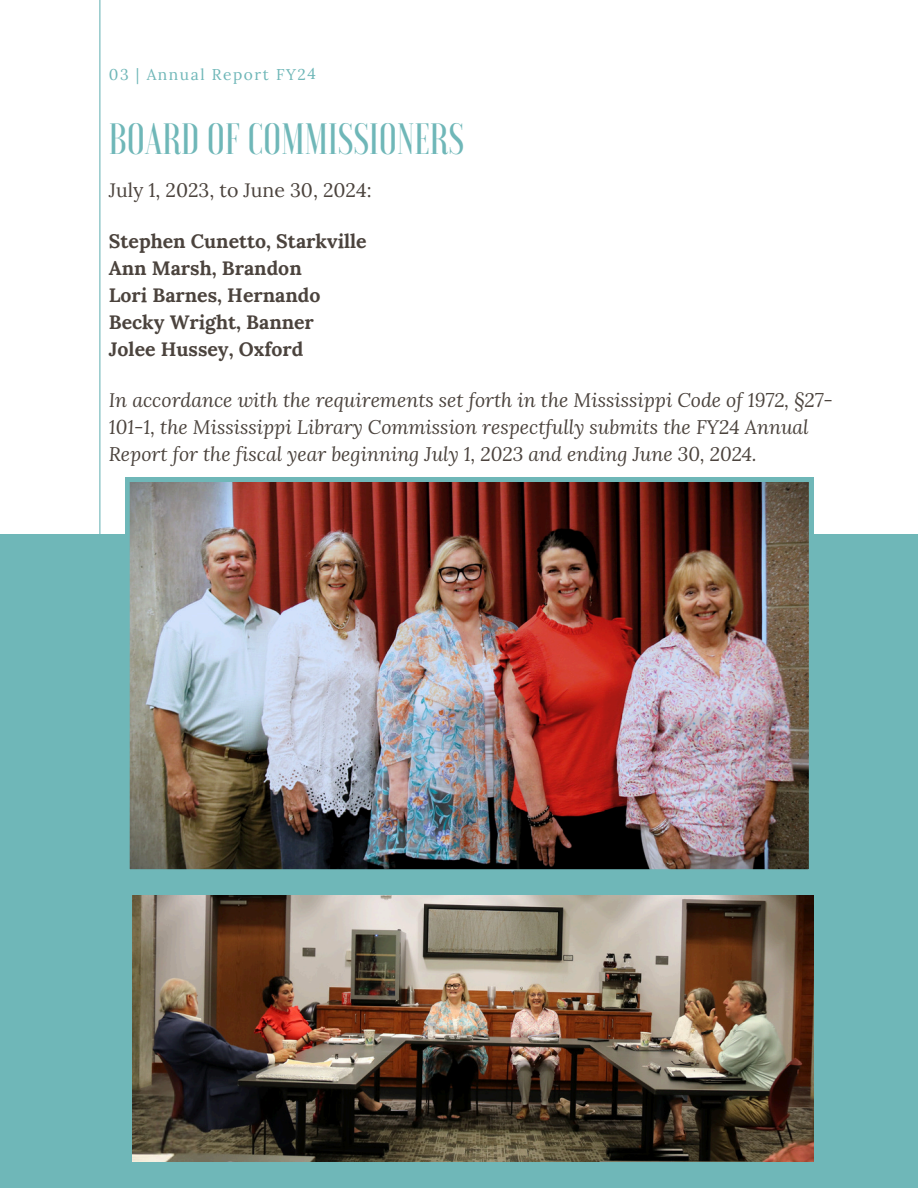
<style>
.page{position:relative;width:918px;height:1188px;background:#fff}
.page>*{position:absolute;margin:0;border:0;box-sizing:border-box;transform-origin:0 0}
.t1{font:500 43.8px "Voga";color:#6fb7b8}
.t2{font:italic 19.5px/27px "Lora";color:#4b433d}
.t3{font:700 19.5px/27px "Lora";color:#4b433d}
.t4{font:19.5px "Lora";color:#4b433d}
.t5{font:15.6px "Lora";letter-spacing:.095em;color:#6fb7b8}
</style>
<div class="page">
<div style="left:0;top:534px;width:918px;height:654px;background:#6fb7b8"></div>
<hr style="left:99px;top:0;width:1px;height:1188px;background:#6fb7b8">
<img style="left:125px;top:478px;width:688px;height:392px">
<img style="left:132px;top:895px;width:681px;height:267px">
<h2 class="t5" style="left:109px;top:64px;width:209px">03 | Annual Report FY24</h2>
<p class="t1" style="left:109px;top:117px;width:357px">BOARD OF COMMISSIONERS</p>
<p class="t4" style="left:109px;top:178px;width:264px">July 1, 2023, to June 30, 2024:</p>
<h3 class="t3" style="left:109px;top:227px;width:259px">Stephen Cunetto, Starkville<br>Ann Marsh, Brandon<br>Lori Barnes, Hernando<br>Becky Wright, Banner<br>Jolee Hussey, Oxford</h3>
<h1 class="t2" style="left:109px;top:386px;width:726px">In accordance with the requirements set forth in the Mississippi Code of 1972, §27-<br>101-1, the Mississippi Library Commission respectfully submits the FY24 Annual<br>Report for the fiscal year beginning July 1, 2023 and ending June 30, 2024.</h1>
</div>
